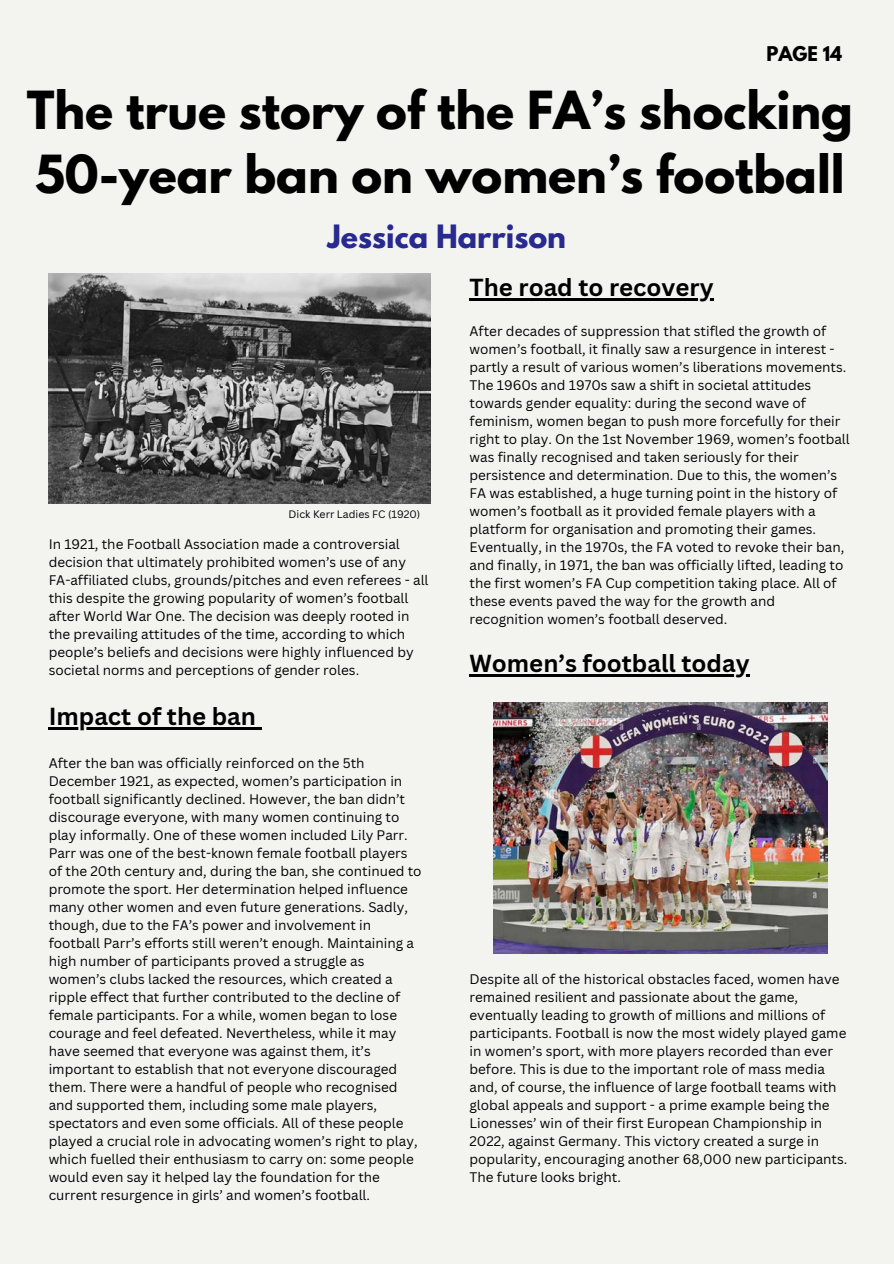
<style>
.page{position:relative;width:894px;height:1264px;background:#fff}
.page>*{position:absolute;margin:0;border:0;box-sizing:border-box;transform-origin:0 0}
.t1{font:700 46.5px/64.2px "League Spartan";color:#000}
.t2{font:700 28.5px "League Spartan";color:#292a8f}
.t3{font:700 24px "Canva Sans";color:#000}
.t4{font:700 18px "League Spartan";color:#000}
.t5{font:13.5px/18px "Canva Sans";color:#000}
.t6{font:10.5px "Canva Sans";color:#000}
</style>
<div class="page">
<div style="left:0;top:0;width:893px;height:1263px;background:#f3f4f0"></div>
<img style="left:49px;top:273px;width:381px;height:230px">
<hr style="left:49px;top:727px;width:207px;height:2px;background:#000">
<svg style="left:256px;top:727px;width:6px;height:2px"></svg>
<hr style="left:469px;top:298px;width:244px;height:2px;background:#000">
<hr style="left:469px;top:674px;width:280px;height:3px;background:#000">
<img style="left:493px;top:702px;width:334px;height:251px">
<h4 class="t4" style="left:766px;top:45px;width:77px">PAGE 14</h4>
<h1 class="t1" style="left:27px;top:84px;width:827px">The true story of the FA’s shocking<br>50-year ban on women’s football</h1>
<h2 class="t2" style="left:327px;top:222px;width:240px">Jessica Harrison</h2>
<h5 class="t6" style="left:288px;top:507px;width:133px">Dick Kerr Ladies FC (1920)</h5>
<p class="t5" style="left:49px;top:534px;width:381px">In 1921, the Football Association made a controversial decision that ultimately prohibited women’s use of any FA-affiliated clubs, grounds/pitches and even referees - all this despite the growing popularity of women’s football after World War One. The decision was deeply rooted in the prevailing attitudes of the time, according to which people’s beliefs and decisions were highly influenced by societal norms and perceptions of gender roles.</p>
<h3 class="t3" style="left:49px;top:699px;width:209px">Impact of the ban</h3>
<h5 class="t5" style="left:49px;top:753px;width:374px">After the ban was officially reinforced on the 5th December 1921, as expected, women’s participation in football significantly declined. However, the ban didn’t discourage everyone, with many women continuing to play informally. One of these women included Lily Parr.<br>Parr was one of the best-known female football players of the 20th century and, during the ban, she continued to promote the sport. Her determination helped influence many other women and even future generations. Sadly, though, due to the FA’s power and involvement in football Parr’s efforts still weren’t enough. Maintaining a high number of participants proved a struggle as women’s clubs lacked the resources, which created a ripple effect that further contributed to the decline of female participants. For a while, women began to lose courage and feel defeated. Nevertheless, while it may have seemed that everyone was against them, it’s important to establish that not everyone discouraged them. There were a handful of people who recognised and supported them, including some male players, spectators and even some officials. All of these people played a crucial role in advocating women’s right to play, which fuelled their enthusiasm to carry on: some people would even say it helped lay the foundation for the current resurgence in girls’ and women’s football.</h5>
<h3 class="t3" style="left:469px;top:270px;width:245px">The road to recovery</h3>
<h3 class="t5" style="left:469px;top:322px;width:381px">After decades of suppression that stifled the growth of women’s football, it finally saw a resurgence in interest - partly a result of various women’s liberations movements.<br>The 1960s and 1970s saw a shift in societal attitudes towards gender equality: during the second wave of feminism, women began to push more forcefully for their right to play. On the 1st November 1969, women’s football was finally recognised and taken seriously for their persistence and determination. Due to this, the women’s FA was established, a huge turning point in the history of women’s football as it provided female players with a platform for organisation and promoting their games.<br>Eventually, in the 1970s, the FA voted to revoke their ban, and finally, in 1971, the ban was officially lifted, leading to the first women’s FA Cup competition taking place. All of these events paved the way for the growth and recognition women’s football deserved.</h3>
<h5 class="t3" style="left:469px;top:646px;width:281px">Women’s football today</h5>
<h5 class="t5" style="left:469px;top:969px;width:379px">Despite all of the historical obstacles faced, women have remained resilient and passionate about the game, eventually leading to growth of millions and millions of participants. Football is now the most widely played game in women’s sport, with more players recorded than ever before. This is due to the important role of mass media and, of course, the influence of large football teams with global appeals and support - a prime example being the Lionesses’ win of their first European Championship in 2022, against Germany. This victory created a surge in popularity, encouraging another 68,000 new participants.<br>The future looks bright.</h5>
</div>
